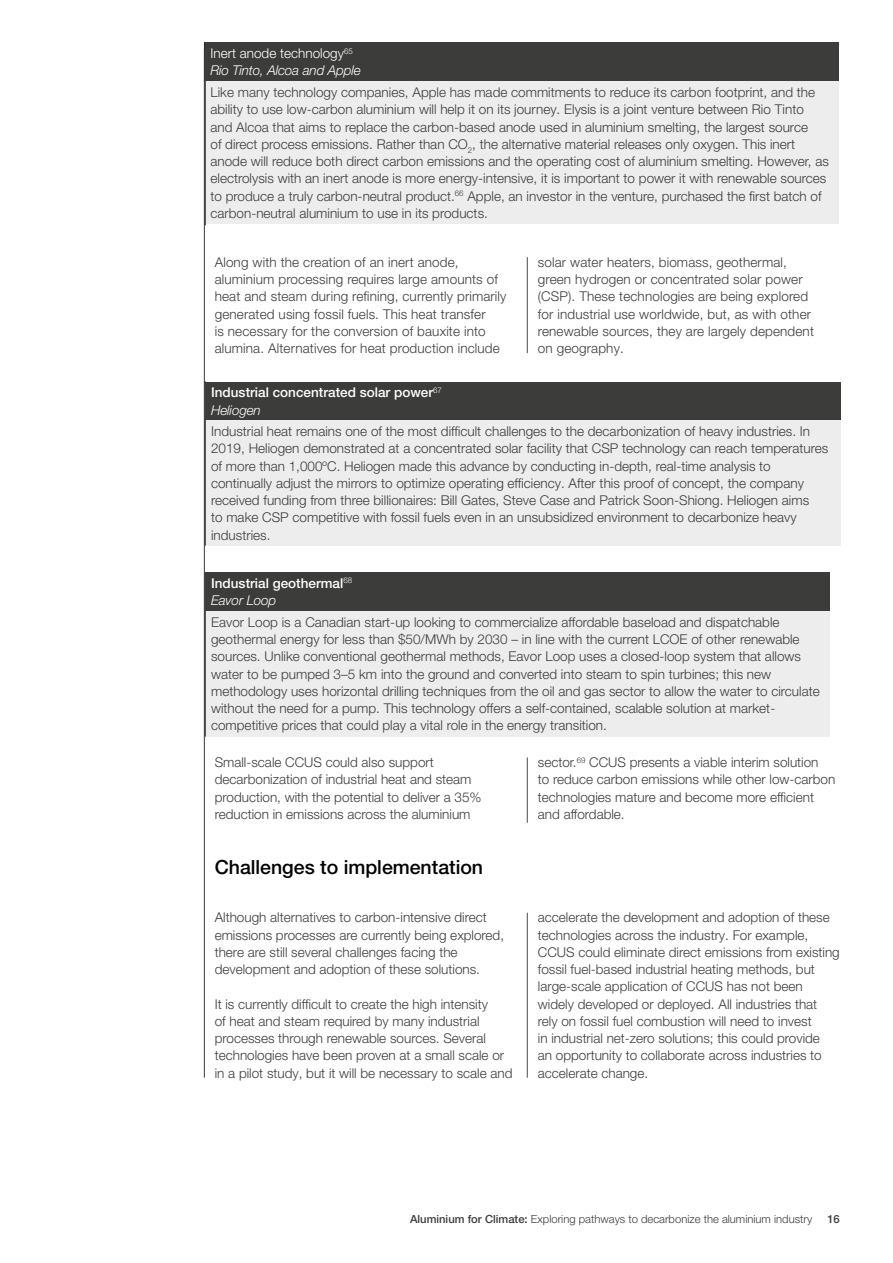
<style>
.page{position:relative;width:893px;height:1263px;background:#fff}
.page>*{position:absolute;margin:0;border:0;box-sizing:border-box;transform-origin:0 0}
.t1{font:500 19.5px "Helvetica Neue LT Pro";color:#000}
.t2{font:300 13.5px/17.2px "Helvetica Neue LT Pro";color:#3c3c3b}
.t3{font:500 13.5px/17.2px "Helvetica Neue LT Pro";color:#fff}
.t4{font:italic 300 13.5px/17.2px "Helvetica Neue LT Pro";letter-spacing:-.01em;color:#fff}
.t5{font:300 11.25px "Helvetica Neue LT Pro";color:#3c3c3b}
.t6{font:500 11.25px "Helvetica Neue LT Pro";color:#3c3c3b}
.s1{font-style:normal}
.s2{font-weight:300;font-style:italic}
.s3{font-weight:500}
</style>
<div class="page">
<div style="left:204px;top:43px;width:635px;height:38px;background:#3c3c3b"></div>
<div style="left:204px;top:81px;width:635px;height:143px;background:#ededed"></div>
<hr style="left:527px;top:257px;width:1px;height:96px;background:#4a4a49">
<hr style="left:204px;top:49px;width:1px;height:1029px;background:#3c3c3b">
<div style="left:205px;top:382px;width:635px;height:39px;background:#3c3c3b"></div>
<div style="left:205px;top:421px;width:635px;height:125px;background:#ededed"></div>
<div style="left:205px;top:572px;width:624px;height:39px;background:#3c3c3b"></div>
<div style="left:205px;top:611px;width:624px;height:125px;background:#ededed"></div>
<hr style="left:527px;top:757px;width:1px;height:66px;background:#4a4a49">
<hr style="left:527px;top:913px;width:1px;height:165px;background:#4a4a49">
<hr style="left:204px;top:43px;width:2px;height:182px;background:#3c3c3b">
<hr style="left:204px;top:381px;width:2px;height:165px;background:#3c3c3b">
<hr style="left:204px;top:572px;width:2px;height:165px;background:#3c3c3b">
<p class="t4" style="left:210px;top:45px;width:152px"><span class="s1">Inert anode technology</span><sup>65<br></sup>Rio Tinto, Alcoa and Apple</p>
<p class="t2" style="left:210px;top:83px;width:620px">Like many technology companies, Apple has made commitments to reduce its carbon footprint, and the ability to use low-carbon aluminium will help it on its journey. Elysis is a joint venture between Rio Tinto and Alcoa that aims to replace the carbon-based anode used in aluminium smelting, the largest source<br>of direct process emissions. Rather than CO<sub>2</sub>, the alternative material releases only oxygen. This inert anode will reduce both direct carbon emissions and the operating cost of aluminium smelting. However, as electrolysis with an inert anode is more energy-intensive, it is important to power it with renewable sources to produce a truly carbon-neutral product.<sup>66</sup> Apple, an investor in the venture, purchased the first batch of carbon-neutral aluminium to use in its products.</p>
<p class="t2" style="left:215px;top:253px;width:293px">Along with the creation of an inert anode, aluminium processing requires large amounts of heat and steam during refining, currently primarily generated using fossil fuels. This heat transfer<br>is necessary for the conversion of bauxite into alumina. Alternatives for heat production include</p>
<p class="t2" style="left:538px;top:253px;width:278px">solar water heaters, biomass, geothermal, green hydrogen or concentrated solar power (CSP). These technologies are being explored for industrial use worldwide, but, as with other renewable sources, they are largely dependent on geography.</p>
<p class="t3" style="left:211px;top:384px;width:232px">Industrial concentrated solar power<sup>67<br></sup><span class="s2">Heliogen</span></p>
<p class="t2" style="left:211px;top:422px;width:619px">Industrial heat remains one of the most difficult challenges to the decarbonization of heavy industries. In 2019, Heliogen demonstrated at a concentrated solar facility that CSP technology can reach temperatures of more than 1,000ºC. Heliogen made this advance by conducting in-depth, real-time analysis to continually adjust the mirrors to optimize operating efficiency. After this proof of concept, the company received funding from three billionaires: Bill Gates, Steve Case and Patrick Soon-Shiong. Heliogen aims<br>to make CSP competitive with fossil fuels even in an unsubsidized environment to decarbonize heavy industries.</p>
<p class="t3" style="left:211px;top:574px;width:143px">Industrial geothermal<sup>68<br></sup><span class="s2">Eavor Loop</span></p>
<p class="t2" style="left:211px;top:613px;width:610px">Eavor Loop is a Canadian start-up looking to commercialize affordable baseload and dispatchable geothermal energy for less than $50/MWh by 2030 – in line with the current LCOE of other renewable sources. Unlike conventional geothermal methods, Eavor Loop uses a closed-loop system that allows water to be pumped 3–5 km into the ground and converted into steam to spin turbines; this new methodology uses horizontal drilling techniques from the oil and gas sector to allow the water to circulate without the need for a pump. This technology offers a self-contained, scalable solution at market&shy;competitive prices that could play a vital role in the energy transition.</p>
<p class="t2" style="left:215px;top:753px;width:268px">Small-scale CCUS could also support decarbonization of industrial heat and steam production, with the potential to deliver a 35% reduction in emissions across the aluminium</p>
<p class="t2" style="left:538px;top:753px;width:299px">sector.<sup>69</sup> CCUS presents a viable interim solution<br>to reduce carbon emissions while other low-carbon technologies mature and become more efficient and affordable.</p>
<h1 class="t1" style="left:215px;top:855px;width:270px">Challenges to implementation</h1>
<p class="t2" style="left:215px;top:909px;width:291px">Although alternatives to carbon-intensive direct emissions processes are currently being explored, there are still several challenges facing the development and adoption of these solutions.</p>
<p class="t2" style="left:215px;top:995px;width:299px">It is currently difficult to create the high intensity<br>of heat and steam required by many industrial processes through renewable sources. Several technologies have been proven at a small scale or in a pilot study, but it will be necessary to scale and</p>
<p class="t2" style="left:538px;top:909px;width:303px">accelerate the development and adoption of these technologies across the industry. For example, CCUS could eliminate direct emissions from existing fossil fuel-based industrial heating methods, but large-scale application of CCUS has not been widely developed or deployed. All industries that rely on fossil fuel combustion will need to invest<br>in industrial net-zero solutions; this could provide<br>an opportunity to collaborate across industries to accelerate change.</p>
<p class="t5" style="left:410px;top:1212px;width:404px"><span class="s3">Aluminium for Climate:</span> Exploring pathways to decarbonize the aluminium industry</p>
<p class="t6" style="left:827px;top:1212px;width:14px">16</p>
</div>
